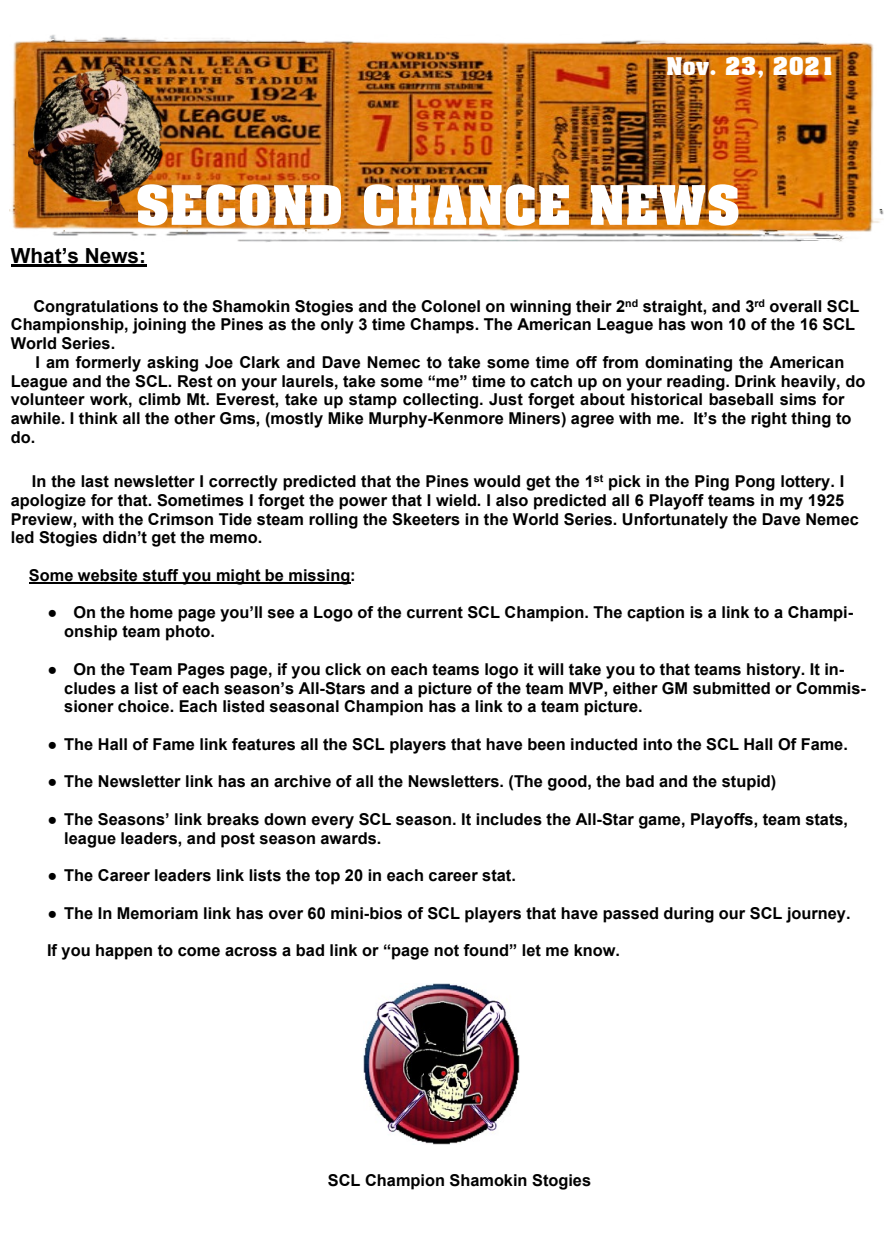
<style>
.page{position:relative;width:884px;height:1251px;background:#fff}
.page>*{position:absolute;margin:0;border:0;box-sizing:border-box;transform-origin:0 0}
.t1{font:700 53.4px "Aachen BT";color:#fff}
.t2{font:700 23.7px "Aachen BT";color:#fff}
.t3{font:700 20.85px "Arial";color:#000}
.t4{font:700 16.35px/18.8px "Arial";color:#000}
.s1{font-family:"Times New Roman"}
</style>
<div class="page">
<img style="left:10px;top:35px;width:874px;height:207px">
<img style="left:29px;top:63px;width:133px;height:151px">
<hr style="left:11px;top:264px;width:135px;height:2px;background:#000">
<hr style="left:29px;top:581px;width:321px;height:2px;background:#000">
<img style="left:363px;top:983px;width:156px;height:161px">
<h2 class="t2" style="left:667px;top:57px;width:171px">Nov. 23, 2021</h2>
<h1 class="t1" style="left:135px;top:184px;width:606px">SECOND CHANCE NEWS</h1>
<p class="t3" style="left:11px;top:248px;width:137px">What’s News:</p>
<p class="t4" style="left:11px;top:298px;width:850px;text-indent:23px">Congratulations to the Shamokin Stogies and the Colonel on winning their 2<sup>nd</sup> straight, and 3<sup>rd</sup> overall SCL<br>Championship, joining the Pines as the only 3 time Champs. The American League has won 10 of the 16 SCL<br>World Series.</p>
<p class="t4" style="left:11px;top:354px;width:856px;text-indent:25px">I am formerly asking Joe Clark and Dave Nemec to take some time off from dominating the American League and the SCL. Rest on your laurels, take some “me” time to catch up on your reading. Drink heavily, do volunteer work, climb Mt. Everest, take up stamp collecting. Just forget about historical baseball sims for awhile. I think all the other Gms, (mostly Mike Murphy-Kenmore Miners) agree with me. It’s the right thing to do.</p>
<p class="t4" style="left:11px;top:473px;width:850px;text-indent:21px">In the last newsletter I correctly predicted that the Pines would get the 1<sup>st</sup> pick in the Ping Pong lottery. I apologize for that. Sometimes I forget the power that I wield. I also predicted all 6 Playoff teams in my 1925<br>Preview, with the Crimson Tide steam rolling the Skeeters in the World Series. Unfortunately the Dave Nemec led Stogies didn’t get the memo.</p>
<p class="t4" style="left:29px;top:567px;width:328px">Some website stuff you might be missing:</p>
<p class="t4" style="left:64px;top:604px;width:790px;text-indent:-17px"><span class="s1">●</span> On the home page you’ll see a Logo of the current SCL Champion. The caption is a link to a Champi&shy;onship team photo.</p>
<p class="t4" style="left:64px;top:661px;width:803px;text-indent:-17px"><span class="s1">●</span> On the Team Pages page, if you click on each teams logo it will take you to that teams history. It in&shy;cludes a list of each season’s All-Stars and a picture of the team MVP, either GM submitted or Commis&shy;sioner choice. Each listed seasonal Champion has a link to a team picture.</p>
<p class="t4" style="left:48px;top:736px;width:802px"><span class="s1">●</span> The Hall of Fame link features all the SCL players that have been inducted into the SCL Hall Of Fame.</p>
<p class="t4" style="left:48px;top:773px;width:730px"><span class="s1">●</span> The Newsletter link has an archive of all the Newsletters. (The good, the bad and the stupid)</p>
<p class="t4" style="left:64px;top:811px;width:785px;text-indent:-17px"><span class="s1">●</span> The Seasons’ link breaks down every SCL season. It includes the All-Star game, Playoffs, team stats, league leaders, and post season awards.</p>
<p class="t4" style="left:48px;top:867px;width:470px"><span class="s1">●</span> The Career leaders link lists the top 20 in each career stat.</p>
<p class="t4" style="left:48px;top:905px;width:804px"><span class="s1">●</span> The In Memoriam link has over 60 mini-bios of SCL players that have passed during our SCL journey.</p>
<p class="t4" style="left:47px;top:942px;width:574px">If you happen to come across a bad link or “page not found” let me know.</p>
<p class="t4" style="left:328px;top:1172px;width:265px">SCL Champion Shamokin Stogies</p>
</div>
